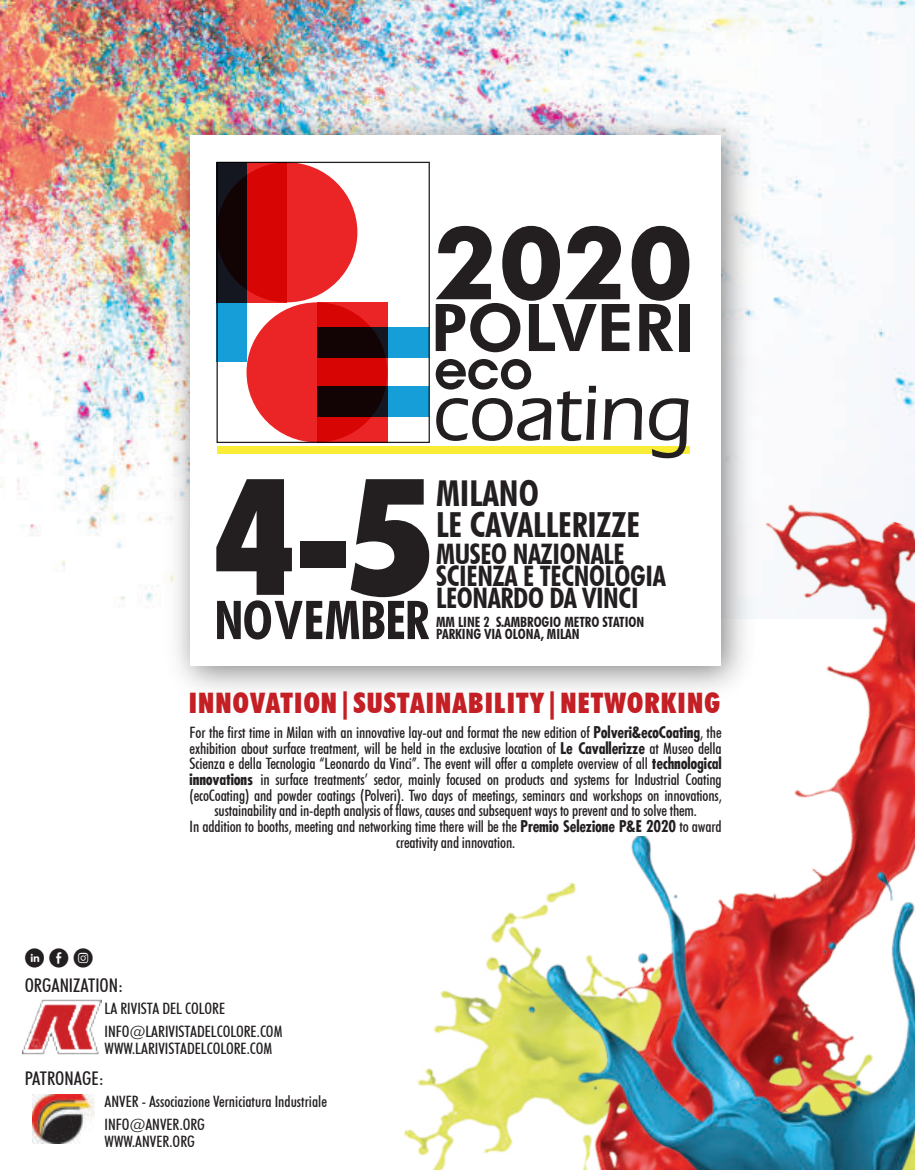
<style>
.page{position:relative;width:915px;height:1170px;background:#fff}
.page>*{position:absolute;margin:0;border:0;box-sizing:border-box;transform-origin:0 0}
.t1{font:700 condensed 35.7px "Futura BT";color:#231f20}
.t2{font:700 condensed 34.5px "Futura BT";color:#231f20}
.t3{font:700 condensed 28.2px/22px "Futura BT";letter-spacing:-.01em;color:#231f20}
.t4{font:900 condensed 28.2px "Futura BT";letter-spacing:.04em;color:#c31f25}
.t5{font:500 condensed 18.9px "Futura BT";color:#231f20}
.t6{font:18.9px "Social Media Circled";color:#231f20}
.t7{font:500 condensed 15.75px/15.8px "Futura BT";letter-spacing:-.01em;color:#231f20}
.t8{font:700 condensed 14.1px/12.6px "Futura BT";color:#231f20}
.s1{font-family:"Futura";font-weight:700}
</style>
<div class="page">
<img style="left:404px;top:927px;width:95px;height:243px">
<img style="left:0;top:0;width:915px;height:602px">
<img style="left:765px;top:485px;width:150px;height:351px">
<img style="left:499px;top:836px;width:416px;height:334px">
<img style="left:22px;top:999px;width:79px;height:56px">
<img style="left:33px;top:1095px;width:62px;height:48px">
<img style="left:155px;top:100px;width:610px;height:590px">
<div style="left:191px;top:136px;width:530px;height:530px;background:#fff"></div>
<svg style="left:216px;top:479px;width:213px;height:160px"></svg>
<div style="left:217px;top:162px;width:213px;height:281px;border:1px solid #231f20"></div>
<div style="left:217px;top:162px;width:140px;height:140px;background:#eb2426;border-radius:50%"></div>
<div style="left:247px;top:302px;width:140px;height:140px;background:#eb2426;border-radius:50%"></div>
<div style="left:217px;top:446px;width:472px;height:8px;background:#f9ed37"></div>
<div style="left:217px;top:162px;width:30px;height:200px;background:#169ed9"></div>
<div style="left:317px;top:328px;width:112px;height:30px;background:#169ed9"></div>
<div style="left:317px;top:387px;width:112px;height:30px;background:#169ed9"></div>
<svg style="left:217px;top:162px;width:70px;height:140px;background:#82080a"></svg>
<svg style="left:317px;top:302px;width:70px;height:140px;background:#83090b"></svg>
<svg style="left:436px;top:398px;width:115px;height:43px"></svg>
<svg style="left:557px;top:386px;width:39px;height:55px"></svg>
<svg style="left:604px;top:398px;width:38px;height:42px"></svg>
<svg style="left:649px;top:398px;width:40px;height:60px"></svg>
<svg style="left:436px;top:359px;width:95px;height:30px"></svg>
<svg style="left:436px;top:226px;width:253px;height:126px"></svg>
<h1 class="t1" style="left:436px;top:480px;width:104px">MILANO</h1>
<h2 class="t2" style="left:436px;top:512px;width:205px">LE CAVALLERIZZE</h2>
<h3 class="t3" style="left:436px;top:545px;width:231px">MUSEO NAZIONALE<br>SCIENZA E TECNOLOGIA<br>LEONARDO DA VINCI</h3>
<p class="t8" style="left:436px;top:616px;width:210px">MM LINE 2 S.AMBROGIO METRO STATION<br>PARKING VIA OLONA, MILAN</p>
<h3 class="t4" style="left:189px;top:691px;width:533px">INNOVATION|SUSTAINABILITY|NETWORKING</h3>
<p class="t6" style="left:25px;top:948px;width:70px">C E Q</p>
<p class="t5" style="left:25px;top:977px;width:100px">ORGANIZATION:</p>
<p class="t7" style="left:190px;top:725px;width:534px;text-align:center">For the first time in Milan with an innovative lay-out and format the new edition of <span class="s1">Polveri&amp;ecoCoating</span>, the exhibition about surface treatment, will be held in the exclusive location of <span class="s1">Le Cavallerizze</span> at Museo della Scienza e della Tecnologia “Leonardo da Vinci”. The event will offer a complete overview of all <span class="s1">technological innovations</span> in surface treatments’ sector, mainly focused on products and systems for Industrial Coating (ecoCoating) and powder coatings (Polveri). Two days of meetings, seminars and workshops on innovations, sustainability and in-depth analysis of flaws, causes and subsequent ways to prevent and to solve them.<br>In addition to booths, meeting and networking time there will be the <span class="s1">Premio Selezione P&amp;E 2020</span> to award creativity and innovation.</p>
<p class="t7" style="left:105px;top:998px;width:179px;line-height:22.8px">LA RIVISTA DEL COLORE<br>INFO@LARIVISTADELCOLORE.COM</p>
<p class="t7" style="left:105px;top:1042px;width:169px">WWW.LARIVISTADELCOLORE.COM</p>
<p class="t5" style="left:25px;top:1070px;width:81px">PATRONAGE:</p>
<p class="t7" style="left:105px;top:1091px;width:224px;line-height:22.8px">ANVER - Associazione Verniciatura Industriale<br>INFO@ANVER.ORG</p>
<p class="t7" style="left:105px;top:1134px;width:92px">WWW.ANVER.ORG</p>
</div>
